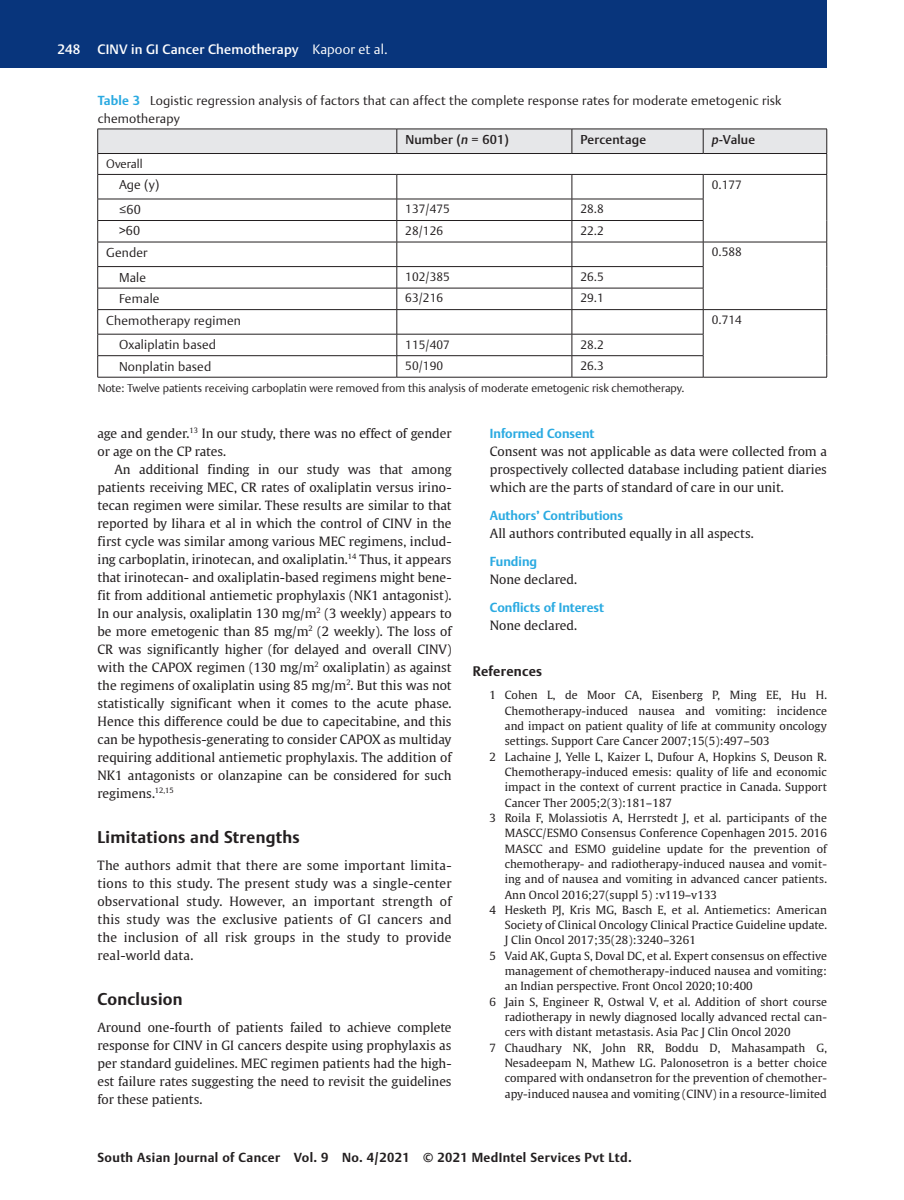
<style>
.page{position:relative;width:904px;height:1200px;background:#fff}
.page>*{position:absolute;margin:0;border:0;box-sizing:border-box;transform-origin:0 0}
.t1{font:700 16.5px "Thieme Argo 2011";letter-spacing:.02em;color:#231f20}
.t2{font:500 13.5px "Thieme Argo 2011";letter-spacing:.01em;color:#fff}
.t3{font:700 13.5px "Thieme Argo 2011";letter-spacing:.015em;color:#231f20}
.t4{font:12.75px/18px "Thieme Gulliver 2011";color:#231f20;text-align:justify}
.t5{font:300 12.75px/18px "Thieme Argo 2011";letter-spacing:.015em;color:#231f20}
.t6{font:700 12.75px "Thieme Argo 2011";letter-spacing:.03em;color:#231f20}
.t7{font:700 12.75px "Thieme Argo 2011";color:#2baae1}
.t8{font:500 12.75px "Thieme Argo 2011";letter-spacing:.015em;color:#231f20}
.t9{font:300 12px "Thieme Argo 2011";color:#231f20}
.t10{font:11.25px "Thieme Gulliver 2011";letter-spacing:.005em;color:#231f20}
.t11{font:300 11.25px "Thieme Argo 2011";color:#231f20}
.s1{font-weight:300}
.s2{font-weight:700;color:#2baae1}
.s3{font-style:italic}
</style>
<div class="page">
<div style="left:0;top:0;width:826px;height:68px;background:#08357c"></div>
<hr style="left:703px;top:377px;width:123px;height:1px;background:#231f20">
<hr style="left:396px;top:377px;width:175px;height:1px;background:#231f20">
<svg style="left:97px;top:129px;width:730px;height:248px"></svg>
<hr style="left:571px;top:377px;width:132px;height:1px;background:#231f20">
<hr style="left:97px;top:377px;width:299px;height:1px;background:#231f20">
<p class="t2" style="left:57px;top:40px;width:25px">248</p>
<p class="t2" style="left:97px;top:40px;width:291px">CINV in GI Cancer Chemotherapy <span class="s1">Kapoor et al.</span></p>
<p class="t5" style="left:98px;top:91px;width:685px"><span class="s2">Table 3</span> Logistic regression analysis of factors that can affect the complete response rates for moderate emetogenic risk chemotherapy</p>
<p class="t8" style="left:405px;top:131px;width:105px">Number (<span class="s3">n</span> = 601)</p>
<p class="t8" style="left:580px;top:131px;width:67px">Percentage</p>
<p class="t8" style="left:711px;top:131px;width:45px"><span class="s3">p</span>-Value</p>
<p class="t9" style="left:106px;top:156px;width:38px">Overall</p>
<p class="t5" style="left:119px;top:176px;width:42px">Age (y)</p>
<p class="t9" style="left:711px;top:177px;width:32px">0.177</p>
<p class="t5" style="left:119px;top:200px;width:23px">≤60</p>
<p class="t9" style="left:405px;top:201px;width:46px">137/475</p>
<p class="t9" style="left:580px;top:201px;width:25px">28.8</p>
<p class="t5" style="left:119px;top:222px;width:23px">&gt;60</p>
<p class="t9" style="left:405px;top:223px;width:39px">28/126</p>
<p class="t9" style="left:580px;top:223px;width:25px">22.2</p>
<p class="t5" style="left:106px;top:243px;width:43px">Gender</p>
<p class="t9" style="left:711px;top:244px;width:32px">0.588</p>
<p class="t5" style="left:119px;top:268px;width:29px">Male</p>
<p class="t9" style="left:405px;top:269px;width:46px">102/385</p>
<p class="t9" style="left:580px;top:269px;width:25px">26.5</p>
<p class="t5" style="left:119px;top:289px;width:42px">Female</p>
<p class="t9" style="left:405px;top:290px;width:39px">63/216</p>
<p class="t9" style="left:580px;top:290px;width:25px">29.1</p>
<p class="t5" style="left:106px;top:311px;width:136px">Chemotherapy regimen</p>
<p class="t9" style="left:711px;top:312px;width:32px">0.714</p>
<p class="t5" style="left:119px;top:335px;width:99px">Oxaliplatin based</p>
<p class="t9" style="left:405px;top:336px;width:46px">115/407</p>
<p class="t9" style="left:580px;top:336px;width:25px">28.2</p>
<p class="t5" style="left:119px;top:357px;width:94px">Nonplatin based</p>
<p class="t9" style="left:405px;top:358px;width:39px">50/190</p>
<p class="t9" style="left:580px;top:358px;width:25px">26.3</p>
<p class="t11" style="left:98px;top:381px;width:588px">Note: Twelve patients receiving carboplatin were removed from this analysis of moderate emetogenic risk chemotherapy.</p>
<p class="t4" style="left:97px;top:424px;width:355px">age and gender.<sup>13</sup> In our study, there was no effect of gender or age on the CP rates.</p>
<p class="t4" style="left:97px;top:460px;width:355px;text-indent:17px">An additional finding in our study was that among patients receiving MEC, CR rates of oxaliplatin versus irino&shy;tecan regimen were similar. These results are similar to that reported by Iihara et al in which the control of CINV in the first cycle was similar among various MEC regimens, includ&shy;ing carboplatin, irinotecan, and oxaliplatin.<sup>14</sup> Thus, it appears that irinotecan- and oxaliplatin-based regimens might bene&shy;fit from additional antiemetic prophylaxis (NK1 antagonist).<br>In our analysis, oxaliplatin 130 mg/m<sup>2</sup> (3 weekly) appears to be more emetogenic than 85 mg/m<sup>2</sup> (2 weekly). The loss of CR was significantly higher (for delayed and overall CINV) with the CAPOX regimen (130 mg/m<sup>2</sup> oxaliplatin) as against the regimens of oxaliplatin using 85 mg/m<sup>2</sup>. But this was not statistically significant when it comes to the acute phase.<br>Hence this difference could be due to capecitabine, and this can be hypothesis-generating to consider CAPOX as multiday requiring additional antiemetic prophylaxis. The addition of NK1 antagonists or olanzapine can be considered for such regimens.<sup>12,15</sup></p>
<p class="t1" style="left:97px;top:826px;width:204px">Limitations and Strengths</p>
<p class="t4" style="left:97px;top:856px;width:355px">The authors admit that there are some important limita&shy;tions to this study. The present study was a single-center observational study. However, an important strength of this study was the exclusive patients of GI cancers and the inclusion of all risk groups in the study to provide real-world data.</p>
<p class="t1" style="left:97px;top:988px;width:87px">Conclusion</p>
<p class="t4" style="left:97px;top:1018px;width:355px">Around one-fourth of patients failed to achieve complete response for CINV in GI cancers despite using prophylaxis as per standard guidelines. MEC regimen patients had the high&shy;est failure rates suggesting the need to revisit the guidelines for these patients.</p>
<p class="t7" style="left:489px;top:425px;width:106px">Informed Consent</p>
<p class="t4" style="left:489px;top:442px;width:338px">Consent was not applicable as data were collected from a prospectively collected database including patient diaries which are the parts of standard of care in our unit.</p>
<p class="t7" style="left:489px;top:507px;width:135px">Authors’ Contributions</p>
<p class="t4" style="left:489px;top:524px;width:265px">All authors contributed equally in all aspects.</p>
<p class="t7" style="left:489px;top:553px;width:49px">Funding</p>
<p class="t4" style="left:489px;top:570px;width:89px">None declared.</p>
<p class="t7" style="left:489px;top:599px;width:116px">Conflicts of Interest</p>
<p class="t4" style="left:489px;top:616px;width:89px">None declared.</p>
<p class="t3" style="left:472px;top:662px;width:71px">References</p>
<p class="t10" style="left:489px;top:687px;width:339px">1 Cohen L, de Moor CA, Eisenberg P, Ming EE, Hu H.</p>
<p class="t10" style="left:504px;top:702px;width:323px">Chemotherapy-induced nausea and vomiting: incidence</p>
<p class="t10" style="left:504px;top:717px;width:323px">and impact on patient quality of life at community oncology</p>
<p class="t10" style="left:504px;top:733px;width:266px">settings. Support Care Cancer 2007;15(5):497–503</p>
<p class="t10" style="left:489px;top:748px;width:339px">2 Lachaine J, Yelle L, Kaizer L, Dufour A, Hopkins S, Deuson R.</p>
<p class="t10" style="left:504px;top:763px;width:323px">Chemotherapy-induced emesis: quality of life and economic</p>
<p class="t10" style="left:504px;top:779px;width:323px">impact in the context of current practice in Canada. Support</p>
<p class="t10" style="left:504px;top:794px;width:169px">Cancer Ther 2005;2(3):181–187</p>
<p class="t10" style="left:489px;top:809px;width:339px">3 Roila F, Molassiotis A, Herrstedt J, et al. participants of the</p>
<p class="t10" style="left:504px;top:825px;width:323px">MASCC/ESMO Consensus Conference Copenhagen 2015. 2016</p>
<p class="t10" style="left:504px;top:840px;width:323px">MASCC and ESMO guideline update for the prevention of</p>
<p class="t10" style="left:504px;top:855px;width:323px">chemotherapy- and radiotherapy-induced nausea and vomit-</p>
<p class="t10" style="left:504px;top:871px;width:323px">ing and of nausea and vomiting in advanced cancer patients.</p>
<p class="t10" style="left:504px;top:886px;width:214px">Ann Oncol 2016;27(suppl 5) :v119–v133</p>
<p class="t10" style="left:489px;top:901px;width:339px">4 Hesketh PJ, Kris MG, Basch E, et al. Antiemetics: American</p>
<p class="t10" style="left:504px;top:916px;width:323px">Society of Clinical Oncology Clinical Practice Guideline update.</p>
<p class="t10" style="left:504px;top:932px;width:192px">J Clin Oncol 2017;35(28):3240–3261</p>
<p class="t10" style="left:489px;top:947px;width:339px">5 Vaid AK, Gupta S, Doval DC, et al. Expert consensus on effective</p>
<p class="t10" style="left:504px;top:962px;width:323px">management of chemotherapy-induced nausea and vomiting:</p>
<p class="t10" style="left:504px;top:978px;width:249px">an Indian perspective. Front Oncol 2020;10:400</p>
<p class="t10" style="left:489px;top:993px;width:339px">6 Jain S, Engineer R, Ostwal V, et al. Addition of short course</p>
<p class="t10" style="left:504px;top:1008px;width:323px">radiotherapy in newly diagnosed locally advanced rectal can-</p>
<p class="t10" style="left:504px;top:1024px;width:287px">cers with distant metastasis. Asia Pac J Clin Oncol 2020</p>
<p class="t10" style="left:489px;top:1039px;width:339px">7 Chaudhary NK, John RR, Boddu D, Mahasampath G,</p>
<p class="t10" style="left:504px;top:1054px;width:323px">Nesadeepam N, Mathew LG. Palonosetron is a better choice</p>
<p class="t10" style="left:504px;top:1070px;width:323px">compared with ondansetron for the prevention of chemother-</p>
<p class="t10" style="left:504px;top:1085px;width:323px">apy-induced nausea and vomiting (CINV) in a resource-limited</p>
<p class="t6" style="left:97px;top:1148px;width:535px">South Asian Journal of Cancer Vol. 9 No. 4/2021 © 2021 MedIntel Services Pvt Ltd.</p>
</div>
